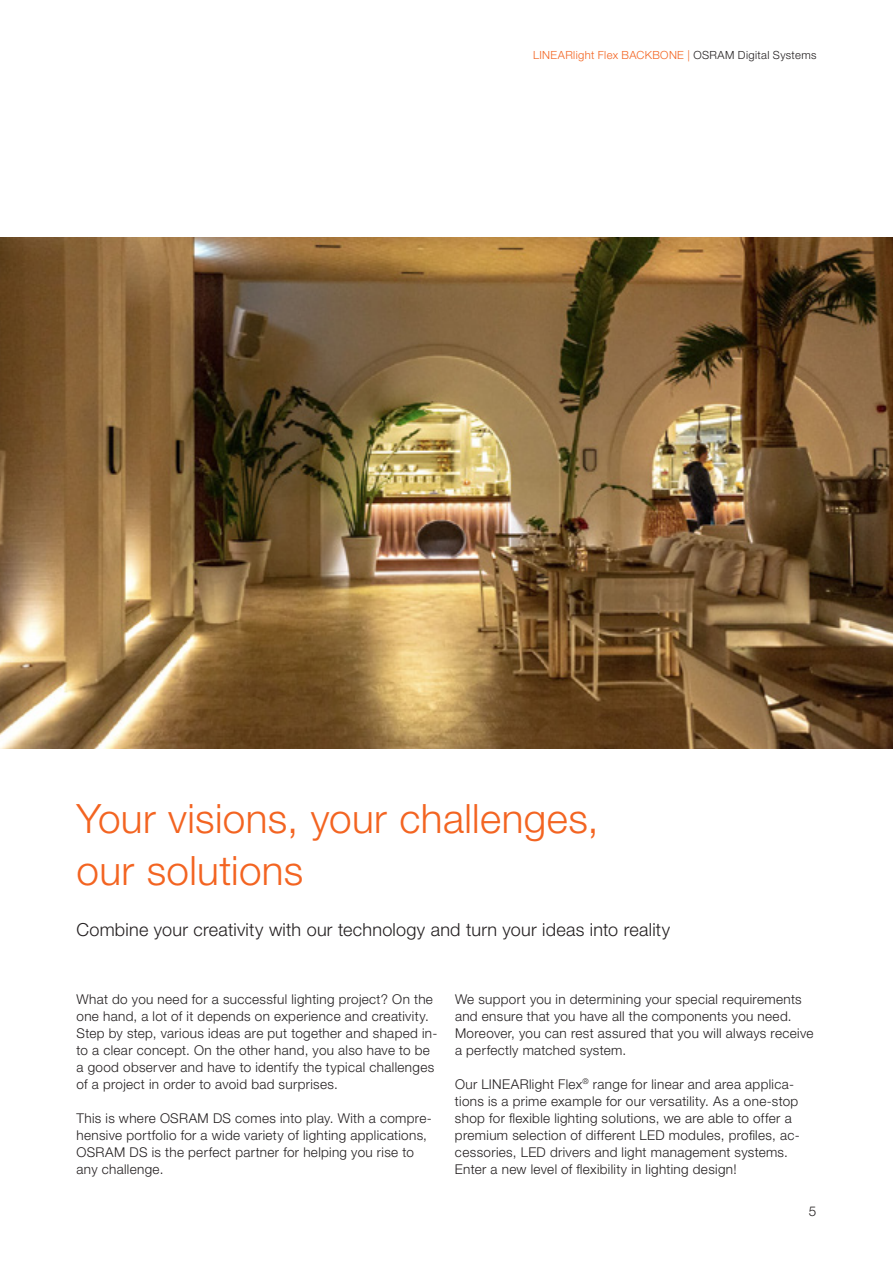
<style>
.page{position:relative;width:893px;height:1263px;background:#fff}
.page>*{position:absolute;margin:0;border:0;box-sizing:border-box;transform-origin:0 0}
.t1{font:300 40.5px/51px "Helvetica Neue LT Pro";letter-spacing:.01em;color:#f36421}
.t2{font:300 18px "Helvetica Neue LT Pro";letter-spacing:.015em;color:#231f20}
.t3{font:300 13.5px/17px "Helvetica Neue LT Pro";letter-spacing:.025em;color:#231f20}
.t4{font:300 11.25px "Helvetica Neue LT Pro";letter-spacing:.03em;color:#f36421}
.s1{color:#231f20}
</style>
<div class="page">
<img style="left:0;top:238px;width:893px;height:510px">
<p class="t4" style="left:533px;top:48px;width:285px">LINEARlight Flex BACKBONE | <span class="s1">OSRAM Digital Systems</span></p>
<h1 class="t1" style="left:77px;top:793px;width:524px">Your visions, your challenges, our solutions</h1>
<h2 class="t2" style="left:77px;top:918px;width:595px">Combine your creativity with our technology and turn your ideas into reality</h2>
<p class="t3" style="left:77px;top:990px;width:362px">What do you need for a successful lighting project? On the one hand, a lot of it depends on experience and creativity.<br>Step by step, various ideas are put together and shaped in&shy;to a clear concept. On the other hand, you also have to be a good observer and have to identify the typical challenges of a project in order to avoid bad surprises.</p>
<p class="t3" style="left:77px;top:1109px;width:357px">This is where OSRAM DS comes into play. With a compre&shy;hensive portfolio for a wide variety of lighting applications, OSRAM DS is the perfect partner for helping you rise to any challenge.</p>
<p class="t3" style="left:455px;top:990px;width:360px">We support you in determining your special requirements and ensure that you have all the components you need.<br>Moreover, you can rest assured that you will always receive a perfectly matched system.</p>
<p class="t3" style="left:455px;top:1075px;width:346px">Our LINEARlight Flex<sup>®</sup> range for linear and area applica&shy;tions is a prime example for our versatility. As a one-stop shop for flexible lighting solutions, we are able to offer a premium selection of different LED modules, profiles, ac&shy;cessories, LED drivers and light management systems.<br>Enter a new level of flexibility in lighting design!</p>
<p class="t3" style="left:809px;top:1203px;width:9px">5</p>
</div>
